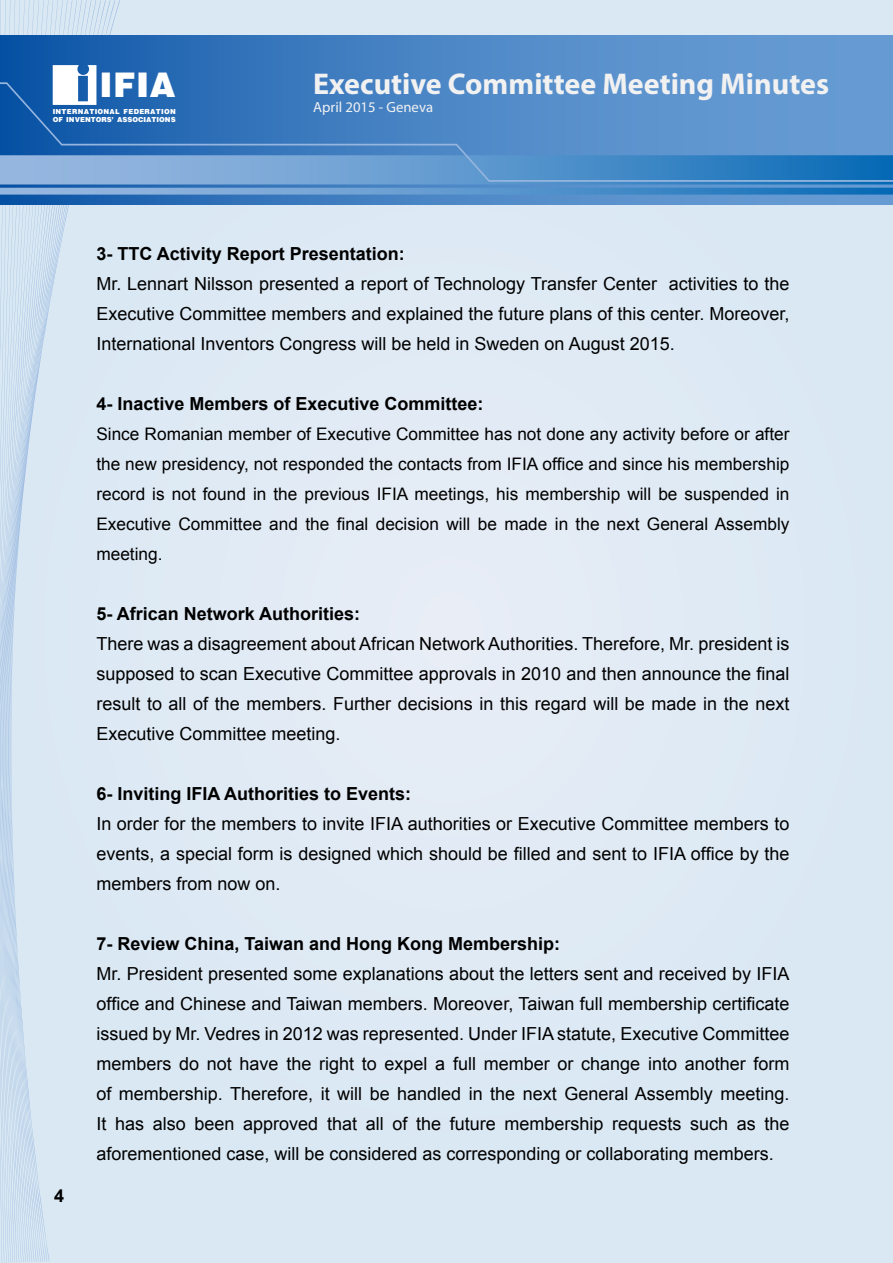
<style>
.page{position:relative;width:893px;height:1263px;background:#dde9f4}
.page>*{position:absolute;margin:0;border:0;box-sizing:border-box;transform-origin:0 0}
.t1{font:900 36.3px "Arena";color:#fff}
.t2{font:700 30.15px "Myriad Pro";color:#f1f1f2}
.t3{font:18px/30px "Arial";color:#000;text-align:justify}
.t4{font:700 18px "Arial";color:#000}
.t5{font:17.25px/30px "Arial";color:#000;text-align:justify}
.t6{font:14.7px "Myriad Pro";color:#f1f1f2}
.t7{font:900 7.35px/8.9px "Arena";letter-spacing:.02em;color:#fff}
</style>
<div class="page">
<svg style="left:0;top:0;width:120px;height:1263px"></svg>
<svg style="left:0;top:36px;width:893px;height:168px"></svg>
<svg style="left:0;top:182px;width:893px;height:13px"></svg>
<svg style="left:0;top:82px;width:893px;height:100px"></svg>
<svg style="left:53px;top:65px;width:43px;height:40px"></svg>
<h1 class="t1" style="left:100px;top:67px;width:78px">IFIA</h1>
<p class="t7" style="left:53px;top:107px;width:125px">INTERNATIONAL FEDERATION<br>OF INVENTORS’ ASSOCIATIONS</p>
<h2 class="t2" style="left:313px;top:64px;width:517px">Executive Committee Meeting Minutes</h2>
<p class="t6" style="left:313px;top:98px;width:121px">April 2015 - Geneva</p>
<p class="t4" style="left:96px;top:241px;width:310px">3- TTC Activity Report Presentation:</p>
<p class="t3" style="left:96px;top:269px;width:695px">Mr. Lennart Nilsson presented a report of Technology Transfer Center activities to the Executive Committee members and explained the future plans of this center. Moreover, International Inventors Congress will be held in Sweden on August 2015.</p>
<p class="t4" style="left:96px;top:391px;width:389px">4- Inactive Members of Executive Committee:</p>
<p class="t5" style="left:96px;top:419px;width:695px">Since Romanian member of Executive Committee has not done any activity before or after the new presidency, not responded the contacts from IFIA office and since his membership record is not found in the previous IFIA meetings, his membership will be suspended in Executive Committee and the final decision will be made in the next General Assembly meeting.</p>
<p class="t4" style="left:96px;top:601px;width:265px">5- African Network Authorities:</p>
<p class="t3" style="left:96px;top:629px;width:695px">There was a disagreement about African Network Authorities. Therefore, Mr. president is supposed to scan Executive Committee approvals in 2010 and then announce the final result to all of the members. Further decisions in this regard will be made in the next Executive Committee meeting.</p>
<p class="t4" style="left:96px;top:781px;width:316px">6- Inviting IFIA Authorities to Events:</p>
<p class="t3" style="left:96px;top:809px;width:695px">In order for the members to invite IFIA authorities or Executive Committee members to events, a special form is designed which should be filled and sent to IFIA office by the members from now on.</p>
<p class="t4" style="left:54px;top:1183px;width:12px">4</p>
<p class="t4" style="left:96px;top:931px;width:465px">7- Review China, Taiwan and Hong Kong Membership:</p>
<p class="t3" style="left:96px;top:959px;width:695px">Mr. President presented some explanations about the letters sent and received by IFIA office and Chinese and Taiwan members. Moreover, Taiwan full membership certificate issued by Mr. Vedres in 2012 was represented. Under IFIA statute, Executive Committee members do not have the right to expel a full member or change into another form of membership. Therefore, it will be handled in the next General Assembly meeting.<br>It has also been approved that all of the future membership requests such as the aforementioned case, will be considered as corresponding or collaborating members.</p>
</div>
